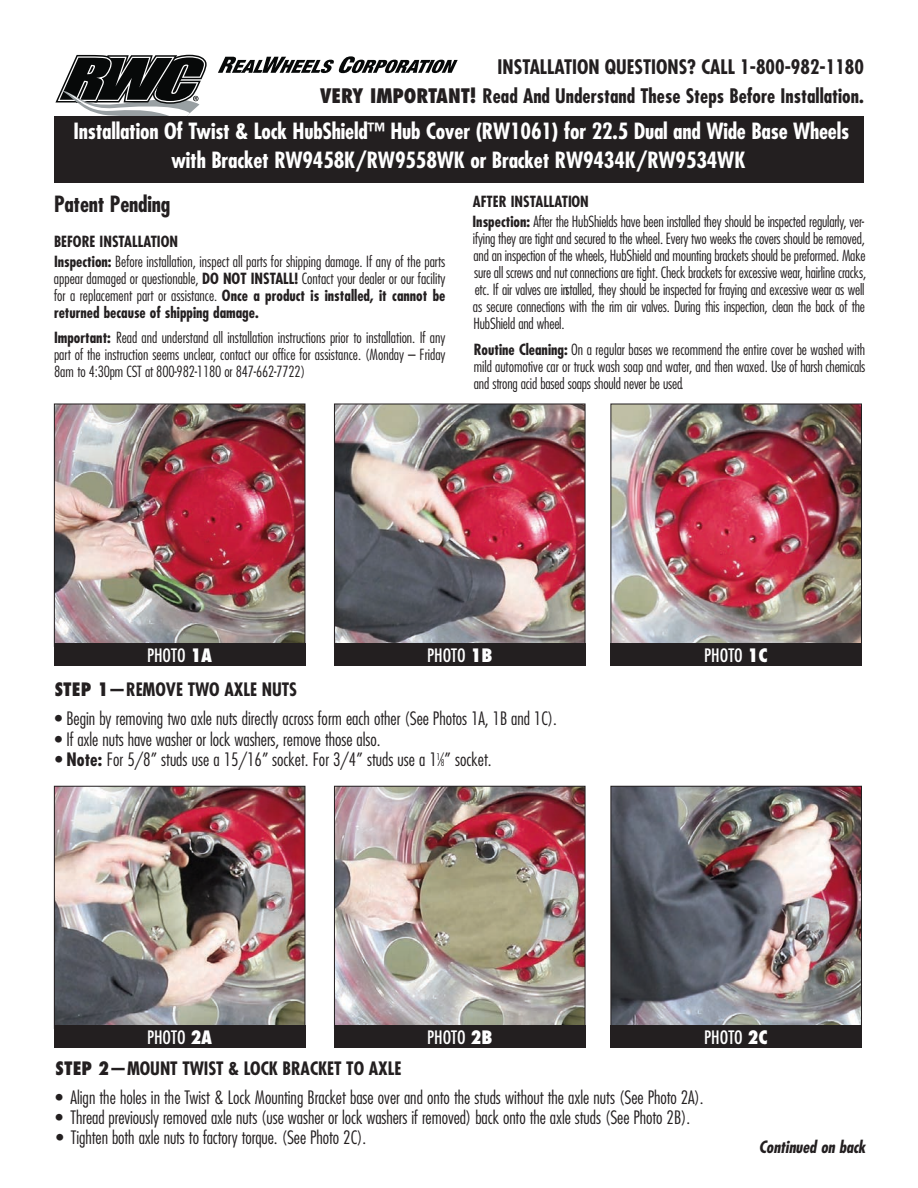
<style>
.page{position:relative;width:918px;height:1188px;background:#fff}
.page>*{position:absolute;margin:0;border:0;box-sizing:border-box;transform-origin:0 0}
.t1{font:700 condensed 21.75px/28.2px "Futura";letter-spacing:-.01em;color:#fff;text-align:center}
.t2{font:700 condensed 21.75px "Futura";letter-spacing:-.01em;color:#231f20}
.t3{font:700 condensed 19.5px "Futura";color:#231f20}
.t4{font:300 condensed 18px "Futura";letter-spacing:-.005em;color:#231f20}
.t5{font:700 condensed 18px "Futura";letter-spacing:-.005em;color:#231f20}
.t6{font:condensed 18px "Futura";color:#fff}
.t7{font:italic 700 condensed 16.5px "Futura";letter-spacing:-.005em;color:#231f20}
.t8{font:300 condensed 15px/17.1px "Futura";letter-spacing:-.01em;color:#231f20;text-align:justify}
.s1{font-weight:800}
.s2{font-weight:700}
.s3{font-size:9px}
</style>
<div class="page">
<svg style="left:55px;top:54px;width:152px;height:62px"></svg>
<svg style="left:218px;top:56px;width:240px;height:18px"></svg>
<div style="left:54px;top:116px;width:810px;height:66px;background:#231f20"></div>
<img style="left:56px;top:406px;width:247px;height:237px">
<div style="left:54px;top:404px;width:251px;height:243px;border:1px solid #231f20"></div>
<div style="left:54px;top:643px;width:251px;height:23px;background:#231f20"></div>
<img style="left:336px;top:406px;width:247px;height:237px">
<div style="left:334px;top:404px;width:251px;height:243px;border:1px solid #231f20"></div>
<img style="left:613px;top:406px;width:247px;height:237px">
<div style="left:611px;top:404px;width:251px;height:243px;border:1px solid #231f20"></div>
<div style="left:334px;top:643px;width:251px;height:23px;background:#231f20"></div>
<div style="left:611px;top:643px;width:251px;height:23px;background:#231f20"></div>
<img style="left:56px;top:788px;width:247px;height:237px">
<div style="left:54px;top:786px;width:251px;height:243px;border:1px solid #231f20"></div>
<div style="left:54px;top:1025px;width:251px;height:23px;background:#231f20"></div>
<img style="left:336px;top:788px;width:247px;height:237px">
<div style="left:334px;top:786px;width:251px;height:243px;border:1px solid #231f20"></div>
<img style="left:613px;top:788px;width:247px;height:237px">
<div style="left:611px;top:786px;width:251px;height:243px;border:1px solid #231f20"></div>
<div style="left:334px;top:1025px;width:251px;height:23px;background:#231f20"></div>
<div style="left:611px;top:1025px;width:251px;height:23px;background:#231f20"></div>
<h2 class="t3" style="left:498px;top:58px;width:368px">INSTALLATION QUESTIONS? CALL 1-800-982-1180</h2>
<h2 class="t3" style="left:320px;top:87px;width:545px"><span class="s1">VERY IMPORTANT!</span> Read And Understand These Steps Before Installation.</h2>
<h1 class="t1" style="left:73px;top:119px;width:777px">Installation Of Twist &amp; Lock HubShield™ Hub Cover (RW1061) for 22.5 Dual and Wide Base Wheels with Bracket RW9458K/RW9558WK or Bracket RW9434K/RW9534WK</h1>
<h1 class="t2" style="left:54px;top:195px;width:118px">Patent Pending</h1>
<p class="t8" style="left:54px;top:232px;width:393px;line-height:20.1px"><span class="s2">BEFORE INSTALLATION<br>Inspection:</span> Before installation, inspect all parts for shipping damage. If any of the parts</p>
<p class="t8" style="left:54px;top:271px;width:393px">appear damaged or questionable, <span class="s2">DO NOT INSTALL!</span> Contact your dealer or our facility for a replacement part or assistance. <span class="s2">Once a product is installed, it cannot be returned because of shipping damage.</span></p>
<p class="t8" style="left:54px;top:330px;width:393px"><span class="s2">Important:</span> Read and understand all installation instructions prior to installation. If any part of the instruction seems unclear, contact our office for assistance. (Monday – Friday 8am to 4:30pm CST at 800-982-1180 or 847-662-7722)</p>
<p class="t8" style="left:472px;top:192px;width:393px;line-height:20.1px"><span class="s2">AFTER INSTALLATION<br>Inspection:</span> After the HubShields have been installed they should be inspected regularly, ver-</p>
<p class="t8" style="left:473px;top:231px;width:395px">ifying they are tight and secured to the wheel. Every two weeks the covers should be removed, and an inspection of the wheels, HubShield and mounting brackets should be preformed. Make sure all screws and nut connections are tight. Check brackets for excessive wear, hairline cracks, etc. If air valves are installed, they should be inspected for fraying and excessive wear as well as secure connections with the rim air valves. During this inspection, clean the back of the HubShield and wheel.</p>
<p class="t8" style="left:474px;top:342px;width:393px"><span class="s2">Routine Cleaning:</span> On a regular bases we recommend the entire cover be washed with mild automotive car or truck wash soap and water, and then waxed. Use of harsh chemicals and strong acid based soaps should never be used.</p>
<p class="t6" style="left:147px;top:647px;width:67px">PHOTO <span class="s1">1A</span></p>
<p class="t6" style="left:427px;top:647px;width:67px">PHOTO <span class="s1">1B</span></p>
<p class="t6" style="left:704px;top:647px;width:65px">PHOTO <span class="s1">1C</span></p>
<p class="t5" style="left:55px;top:682px;width:244px"><span class="s1">STEP 1</span>—REMOVE TWO AXLE NUTS</p>
<p class="t4" style="left:55px;top:711px;width:504px">• Begin by removing two axle nuts directly across form each other (See Photos 1A, 1B and 1C).</p>
<p class="t4" style="left:55px;top:731px;width:327px">• If axle nuts have washer or lock washers, remove those also.</p>
<p class="t4" style="left:55px;top:752px;width:438px">• <span class="s2">Note:</span> For 5/8” studs use a 15/16” socket. For 3/4” studs use a 1<sup>1</sup>⁄<span class="s3">8</span>” socket.</p>
<p class="t6" style="left:147px;top:1030px;width:67px">PHOTO <span class="s1">2A</span></p>
<p class="t6" style="left:427px;top:1030px;width:67px">PHOTO <span class="s1">2B</span></p>
<p class="t6" style="left:704px;top:1030px;width:65px">PHOTO <span class="s1">2C</span></p>
<p class="t5" style="left:56px;top:1060px;width:348px"><span class="s1">STEP 2</span>—MOUNT TWIST &amp; LOCK BRACKET TO AXLE</p>
<p class="t4" style="left:56px;top:1089px;width:650px">• Align the holes in the Twist &amp; Lock Mounting Bracket base over and onto the studs without the axle nuts (See Photo 2A).</p>
<p class="t4" style="left:56px;top:1110px;width:636px">• Thread previously removed axle nuts (use washer or lock washers if removed) back onto the axle studs (See Photo 2B).</p>
<p class="t4" style="left:56px;top:1130px;width:312px">• Tighten both axle nuts to factory torque. (See Photo 2C).</p>
<p class="t7" style="left:759px;top:1140px;width:108px">Continued on back</p>
</div>
